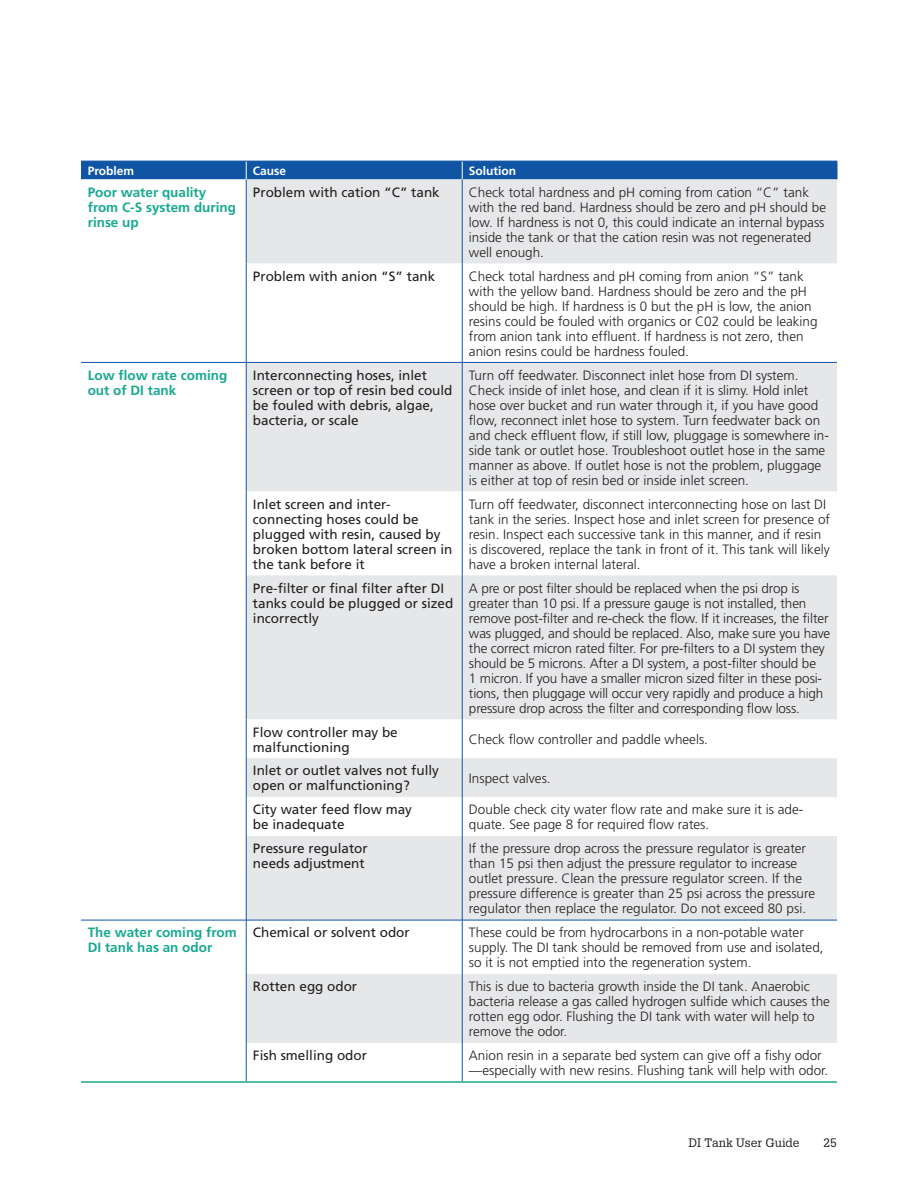
<style>
.page{position:relative;width:918px;height:1188px;background:#fff}
.page>*{position:absolute;margin:0;border:0;box-sizing:border-box;transform-origin:0 0}
.BodyFirst{font:300 13.5px/15px "Frutiger";color:#231f20}
.BodyFirst-2{font:13.5px/15px "Frutiger";color:#231f20}
.Troubleshooting_Prob{font:700 13.5px/15px "Frutiger";color:#18a991}
.BodyFirst-3{font:700 12px "Frutiger";color:#fff}
.t1{font:12px "Glypha";color:#231f20}
</style>
<div class="page">
<svg style="left:247px;top:179px;width:590px;height:864px;fill:#e6e7e9"></svg>
<hr style="left:246px;top:179px;width:1px;height:84px;background:#1055a4">
<hr style="left:246px;top:263px;width:1px;height:99px;background:#1055a4">
<hr style="left:246px;top:363px;width:1px;height:128px;background:#1055a4">
<hr style="left:246px;top:491px;width:1px;height:84px;background:#1055a4">
<hr style="left:246px;top:575px;width:1px;height:144px;background:#1055a4">
<hr style="left:246px;top:719px;width:1px;height:39px;background:#1055a4">
<hr style="left:246px;top:758px;width:1px;height:39px;background:#1055a4">
<hr style="left:246px;top:797px;width:1px;height:39px;background:#1055a4">
<hr style="left:246px;top:836px;width:1px;height:84px;background:#1055a4">
<hr style="left:246px;top:920px;width:1px;height:54px;background:#1055a4">
<hr style="left:246px;top:974px;width:1px;height:69px;background:#1055a4">
<hr style="left:246px;top:1043px;width:1px;height:38px;background:#1055a4">
<div style="left:81px;top:161px;width:757px;height:18px;background:#1055a4"></div>
<hr style="left:81px;top:362px;width:165px;height:1px;background:#1055a4">
<hr style="left:246px;top:362px;width:216px;height:1px;background:#1055a4">
<hr style="left:462px;top:362px;width:375px;height:1px;background:#1055a4">
<hr style="left:81px;top:920px;width:165px;height:1px;background:#1055a4">
<hr style="left:246px;top:920px;width:216px;height:1px;background:#1055a4">
<hr style="left:462px;top:920px;width:375px;height:1px;background:#1055a4">
<hr style="left:462px;top:179px;width:1px;height:84px;background:#1055a4">
<hr style="left:462px;top:263px;width:1px;height:99px;background:#1055a4">
<hr style="left:462px;top:363px;width:1px;height:128px;background:#1055a4">
<hr style="left:462px;top:491px;width:1px;height:84px;background:#1055a4">
<hr style="left:462px;top:575px;width:1px;height:144px;background:#1055a4">
<hr style="left:462px;top:719px;width:1px;height:39px;background:#1055a4">
<hr style="left:462px;top:758px;width:1px;height:39px;background:#1055a4">
<hr style="left:462px;top:797px;width:1px;height:39px;background:#1055a4">
<hr style="left:462px;top:836px;width:1px;height:84px;background:#1055a4">
<hr style="left:462px;top:920px;width:1px;height:54px;background:#1055a4">
<hr style="left:462px;top:974px;width:1px;height:69px;background:#1055a4">
<hr style="left:462px;top:1043px;width:1px;height:38px;background:#1055a4">
<hr style="left:81px;top:161px;width:165px;height:1px;background:#1055a4">
<hr style="left:246px;top:161px;width:216px;height:1px;background:#1055a4">
<hr style="left:462px;top:161px;width:375px;height:1px;background:#1055a4">
<hr style="left:81px;top:1081px;width:165px;height:2px;background:#18a991">
<hr style="left:246px;top:1081px;width:216px;height:2px;background:#18a991">
<hr style="left:462px;top:1081px;width:375px;height:2px;background:#18a991">
<p class="BodyFirst-3" style="left:88px;top:164px;width:48px">Problem</p>
<p class="BodyFirst-3" style="left:253px;top:164px;width:35px">Cause</p>
<p class="BodyFirst-3" style="left:469px;top:164px;width:49px">Solution</p>
<p class="Troubleshooting_Prob" style="left:88px;top:184px;width:150px">Poor water quality from C-S system during rinse up</p>
<p class="BodyFirst-2" style="left:253px;top:184px;width:188px">Problem with cation “C” tank</p>
<p class="BodyFirst" style="left:469px;top:185px;width:359px">Check total hardness and pH coming from cation “C” tank with the red band. Hardness should be zero and pH should be low. If hardness is not 0, this could indicate an internal bypass inside the tank or that the cation resin was not regenerated well enough.</p>
<p class="BodyFirst-2" style="left:253px;top:268px;width:184px">Problem with anion “S” tank</p>
<p class="BodyFirst" style="left:469px;top:269px;width:350px">Check total hardness and pH coming from anion “S” tank with the yellow band. Hardness should be zero and the pH should be high. If hardness is 0 but the pH is low, the anion resins could be fouled with organics or C02 could be leaking from anion tank into effluent. If hardness is not zero, then anion resins could be hardness fouled.</p>
<p class="Troubleshooting_Prob" style="left:88px;top:367px;width:141px">Low flow rate coming out of DI tank</p>
<p class="BodyFirst-2" style="left:253px;top:367px;width:201px">Interconnecting hoses, inlet screen or top of resin bed could be fouled with debris, algae, bacteria, or scale</p>
<p class="BodyFirst" style="left:469px;top:367px;width:361px">Turn off feedwater. Disconnect inlet hose from DI system.<br>Check inside of inlet hose, and clean if it is slimy. Hold inlet hose over bucket and run water through it, if you have good flow, reconnect inlet hose to system. Turn feedwater back on and check effluent flow, if still low, pluggage is somewhere in&shy;side tank or outlet hose. Troubleshoot outlet hose in the same manner as above. If outlet hose is not the problem, pluggage is either at top of resin bed or inside inlet screen.</p>
<p class="BodyFirst-2" style="left:253px;top:496px;width:201px">Inlet screen and inter&shy;connecting hoses could be plugged with resin, caused by broken bottom lateral screen in the tank before it</p>
<p class="BodyFirst" style="left:469px;top:496px;width:363px">Turn off feedwater, disconnect interconnecting hose on last DI tank in the series. Inspect hose and inlet screen for presence of resin. Inspect each successive tank in this manner, and if resin is discovered, replace the tank in front of it. This tank will likely have a broken internal lateral.</p>
<p class="BodyFirst-2" style="left:253px;top:580px;width:202px">Pre-filter or final filter after DI tanks could be plugged or sized incorrectly</p>
<p class="BodyFirst" style="left:469px;top:580px;width:363px">A pre or post filter should be replaced when the psi drop is greater than 10 psi. If a pressure gauge is not installed, then remove post-filter and re-check the flow. If it increases, the filter was plugged, and should be replaced. Also, make sure you have the correct micron rated filter. For pre-filters to a DI system they should be 5 microns. After a DI system, a post-filter should be<br>1 micron. If you have a smaller micron sized filter in these posi&shy;tions, then pluggage will occur very rapidly and produce a high pressure drop across the filter and corresponding flow loss.</p>
<p class="BodyFirst-2" style="left:253px;top:724px;width:146px">Flow controller may be malfunctioning</p>
<p class="BodyFirst" style="left:469px;top:732px;width:241px">Check flow controller and paddle wheels.</p>
<p class="BodyFirst-2" style="left:253px;top:763px;width:188px">Inlet or outlet valves not fully open or malfunctioning?</p>
<p class="BodyFirst" style="left:469px;top:771px;width:83px">Inspect valves.</p>
<p class="BodyFirst-2" style="left:253px;top:802px;width:161px">City water feed flow may be inadequate</p>
<p class="BodyFirst" style="left:469px;top:802px;width:336px">Double check city water flow rate and make sure it is ade&shy;quate. See page 8 for required flow rates.</p>
<p class="BodyFirst-2" style="left:253px;top:841px;width:116px">Pressure regulator needs adjustment</p>
<p class="BodyFirst" style="left:469px;top:841px;width:348px">If the pressure drop across the pressure regulator is greater than 15 psi then adjust the pressure regulator to increase outlet pressure. Clean the pressure regulator screen. If the pressure difference is greater than 25 psi across the pressure regulator then replace the regulator. Do not exceed 80 psi.</p>
<p class="Troubleshooting_Prob" style="left:88px;top:925px;width:151px">The water coming from<br>DI tank has an odor</p>
<p class="BodyFirst-2" style="left:253px;top:925px;width:158px">Chemical or solvent odor</p>
<p class="BodyFirst" style="left:469px;top:925px;width:356px">These could be from hydrocarbons in a non-potable water supply. The DI tank should be removed from use and isolated, so it is not emptied into the regeneration system.</p>
<p class="BodyFirst-2" style="left:253px;top:979px;width:106px">Rotten egg odor</p>
<p class="BodyFirst" style="left:469px;top:979px;width:363px">This is due to bacteria growth inside the DI tank. Anaerobic bacteria release a gas called hydrogen sulfide which causes the rotten egg odor. Flushing the DI tank with water will help to remove the odor.</p>
<p class="BodyFirst-2" style="left:253px;top:1048px;width:116px">Fish smelling odor</p>
<p class="BodyFirst" style="left:469px;top:1048px;width:361px">Anion resin in a separate bed system can give off a fishy odor —especially with new resins. Flushing tank will help with odor.</p>
<p class="t1" style="left:689px;top:1136px;width:113px">DI Tank User Guide</p>
<p class="t1" style="left:824px;top:1136px;width:15px">25</p>
</div>
